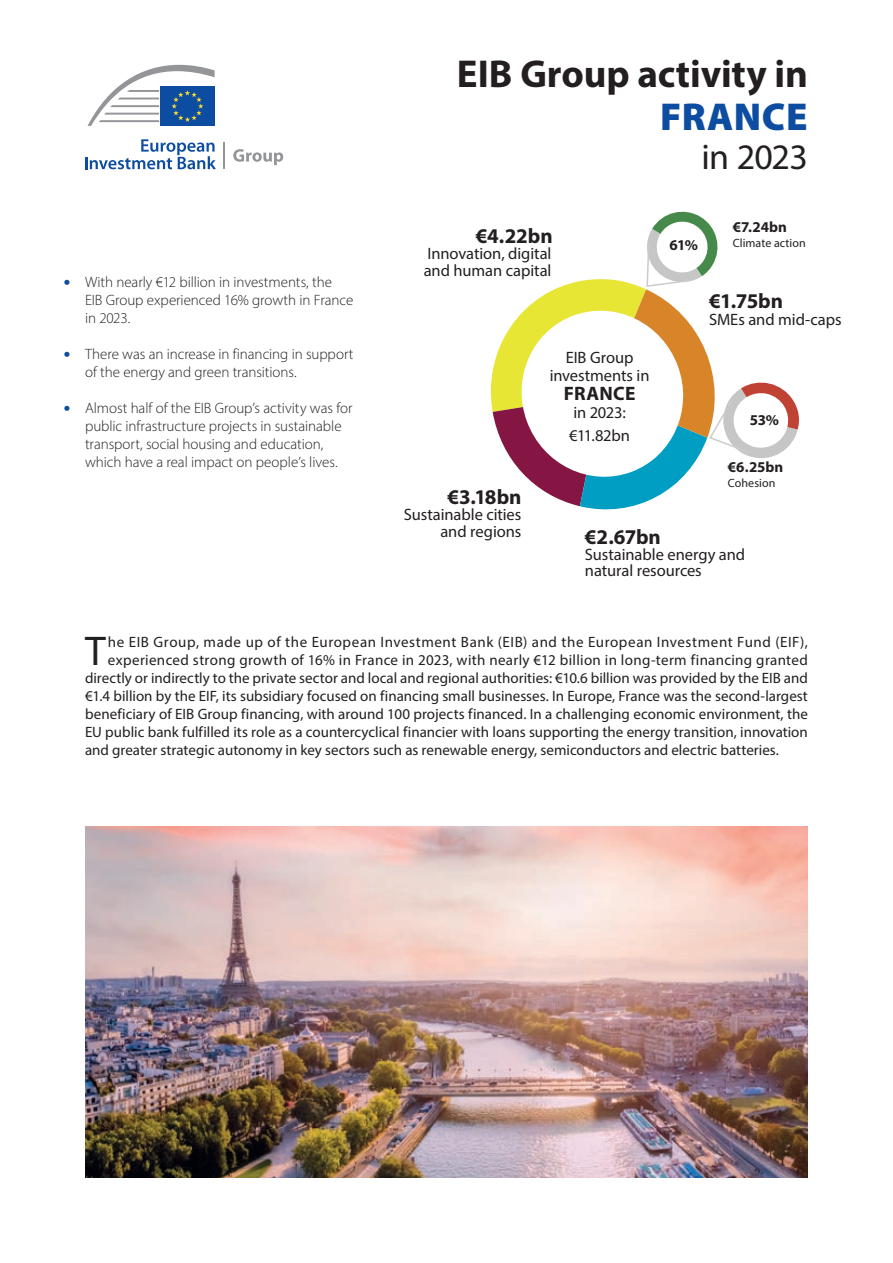
<style>
.page{position:relative;width:893px;height:1263px;background:#fff}
.page>*{position:absolute;margin:0;border:0;box-sizing:border-box;transform-origin:0 0}
._01_TEXTE_COURANT-LETTRINE{font:41.7px "Myriad Pro";color:#231f20}
._01_GROS_TITRE_EIB_GROUP_ACTIVITY{font:700 39px/43.5px "Myriad Pro";letter-spacing:-.005em;color:#231f20;text-align:right}
._01_GROS_TITRE_2022{font:36px "Myriad Pro";letter-spacing:-.02em;color:#231f20}
.SOMME_GRAPH{font:700 21px "Myriad Pro";letter-spacing:-.005em;color:#231f20}
.TEXTE_INTERIEUR_GRAPH{font:700 19.5px "Myriad Pro";letter-spacing:.015em;color:#231f20}
.TEXTE_GRAPH{font:16.5px/16.5px "Myriad Pro";letter-spacing:-.005em;color:#231f20;text-align:right}
.TEXTE_INTERIEUR_GRAPH-2{font:16.5px/18px "Myriad Pro";letter-spacing:-.005em;color:#231f20;text-align:center}
._01_TEXTE_COURANT-LETTRINE-2{font:15px "Myriad Pro";color:#231f20}
.t1{font:300 15px/18px "Myriad Pro";letter-spacing:-.005em;color:#231f20}
._01_TEXTE_COURANT-LETTRINE-3{font:15px "Myriad Pro";letter-spacing:.02em;color:#231f20}
._01_TEXTE_COURANT-LETTRINE-4{font:15px "Myriad Pro";letter-spacing:.04em;color:#231f20}
._01_TEXTE_COURANT{font:700 15px "Myriad Pro";letter-spacing:-.005em;color:#231f20}
._01_TEXTE_COURANT-2{font:12px "Myriad Pro";letter-spacing:.005em;color:#231f20}
.s1{font-weight:900;font-size:18px;color:#0d4da1}
.s2{font-weight:900;color:#0d4da1}
</style>
<div class="page">
<svg style="left:88px;top:65px;width:127px;height:61px"></svg>
<hr style="left:223px;top:143px;width:2px;height:26px;background:#939598">
<svg style="left:233px;top:149px;width:50px;height:16px"></svg>
<svg style="left:85px;top:139px;width:131px;height:30px"></svg>
<img style="left:85px;top:827px;width:723px;height:351px">
<svg style="left:490px;top:211px;width:309px;height:299px"></svg>
<p class="t1" style="left:85px;top:273px;width:270px;text-indent:-21px"><span class="s1">•</span> With nearly €12 billion in investments, the<br>EIB Group experienced 16% growth in France in 2023.</p>
<p class="t1" style="left:85px;top:345px;width:270px;text-indent:-21px"><span class="s1">•</span> There was an increase in financing in support of the energy and green transitions.</p>
<p class="t1" style="left:85px;top:399px;width:269px;text-indent:-21px"><span class="s1">•</span> Almost half of the EIB Group’s activity was for public infrastructure projects in sustainable transport, social housing and education, which have a real impact on people’s lives.</p>
<p class="_01_GROS_TITRE_EIB_GROUP_ACTIVITY" style="left:457px;top:50px;width:352px">EIB Group activity in<br><span class="s2">FRANCE</span></p>
<p class="_01_GROS_TITRE_2022" style="left:701px;top:135px;width:108px">in 2023</p>
<p class="SOMME_GRAPH" style="left:476px;top:222px;width:78px">€4.22bn</p>
<p class="TEXTE_GRAPH" style="left:428px;top:245px;width:125px">Innovation, digital</p>
<p class="TEXTE_GRAPH" style="left:424px;top:262px;width:129px">and human capital</p>
<p class="TEXTE_INTERIEUR_GRAPH-2" style="left:550px;top:348px;width:101px">EIB Group investments in</p>
<p class="TEXTE_INTERIEUR_GRAPH" style="left:564px;top:381px;width:73px">FRANCE</p>
<p class="TEXTE_INTERIEUR_GRAPH-2" style="left:573px;top:403px;width:54px">in 2023:</p>
<p class="TEXTE_INTERIEUR_GRAPH-2" style="left:569px;top:426px;width:62px">€11.82bn</p>
<p class="_01_TEXTE_COURANT" style="left:670px;top:235px;width:30px">61%</p>
<p class="_01_TEXTE_COURANT" style="left:733px;top:217px;width:56px">€7.24bn</p>
<p class="_01_TEXTE_COURANT-2" style="left:733px;top:235px;width:75px">Climate action</p>
<p class="SOMME_GRAPH" style="left:709px;top:288px;width:75px">€1.75bn</p>
<p class="TEXTE_GRAPH" style="left:709px;top:311px;width:134px">SMEs and mid-caps</p>
<p class="_01_TEXTE_COURANT" style="left:750px;top:410px;width:31px">53%</p>
<p class="_01_TEXTE_COURANT" style="left:728px;top:457px;width:57px">€6.25bn</p>
<p class="_01_TEXTE_COURANT-2" style="left:728px;top:475px;width:49px">Cohesion</p>
<p class="SOMME_GRAPH" style="left:447px;top:483px;width:76px">€3.18bn</p>
<p class="TEXTE_GRAPH" style="left:404px;top:506px;width:119px">Sustainable cities and regions</p>
<p class="SOMME_GRAPH" style="left:585px;top:523px;width:77px">€2.67bn</p>
<p class="TEXTE_GRAPH" style="left:585px;top:546px;width:162px">Sustainable energy and</p>
<p class="TEXTE_GRAPH" style="left:585px;top:562px;width:118px">natural resources</p>
<p class="_01_TEXTE_COURANT-LETTRINE" style="left:85px;top:625px;width:22px">T</p>
<p class="_01_TEXTE_COURANT-LETTRINE-4" style="left:108px;top:633px;width:701px">he EIB Group, made up of the European Investment Bank (EIB) and the European Investment Fund (EIF),</p>
<p class="_01_TEXTE_COURANT-LETTRINE-3" style="left:108px;top:651px;width:701px">experienced strong growth of 16% in France in 2023, with nearly €12 billion in long-term financing granted</p>
<p class="_01_TEXTE_COURANT-LETTRINE-2" style="left:85px;top:669px;width:724px">directly or indirectly to the private sector and local and regional authorities: €10.6 billion was provided by the EIB and</p>
<p class="_01_TEXTE_COURANT-LETTRINE-2" style="left:85px;top:687px;width:724px">€1.4 billion by the EIF, its subsidiary focused on financing small businesses. In Europe, France was the second-largest</p>
<p class="_01_TEXTE_COURANT-LETTRINE-2" style="left:85px;top:705px;width:724px">beneficiary of EIB Group financing, with around 100 projects financed. In a challenging economic environment, the</p>
<p class="_01_TEXTE_COURANT-LETTRINE-2" style="left:85px;top:723px;width:724px">EU public bank fulfilled its role as a countercyclical financier with loans supporting the energy transition, innovation</p>
<p class="_01_TEXTE_COURANT-LETTRINE-2" style="left:85px;top:741px;width:695px">and greater strategic autonomy in key sectors such as renewable energy, semiconductors and electric batteries.</p>
</div>
